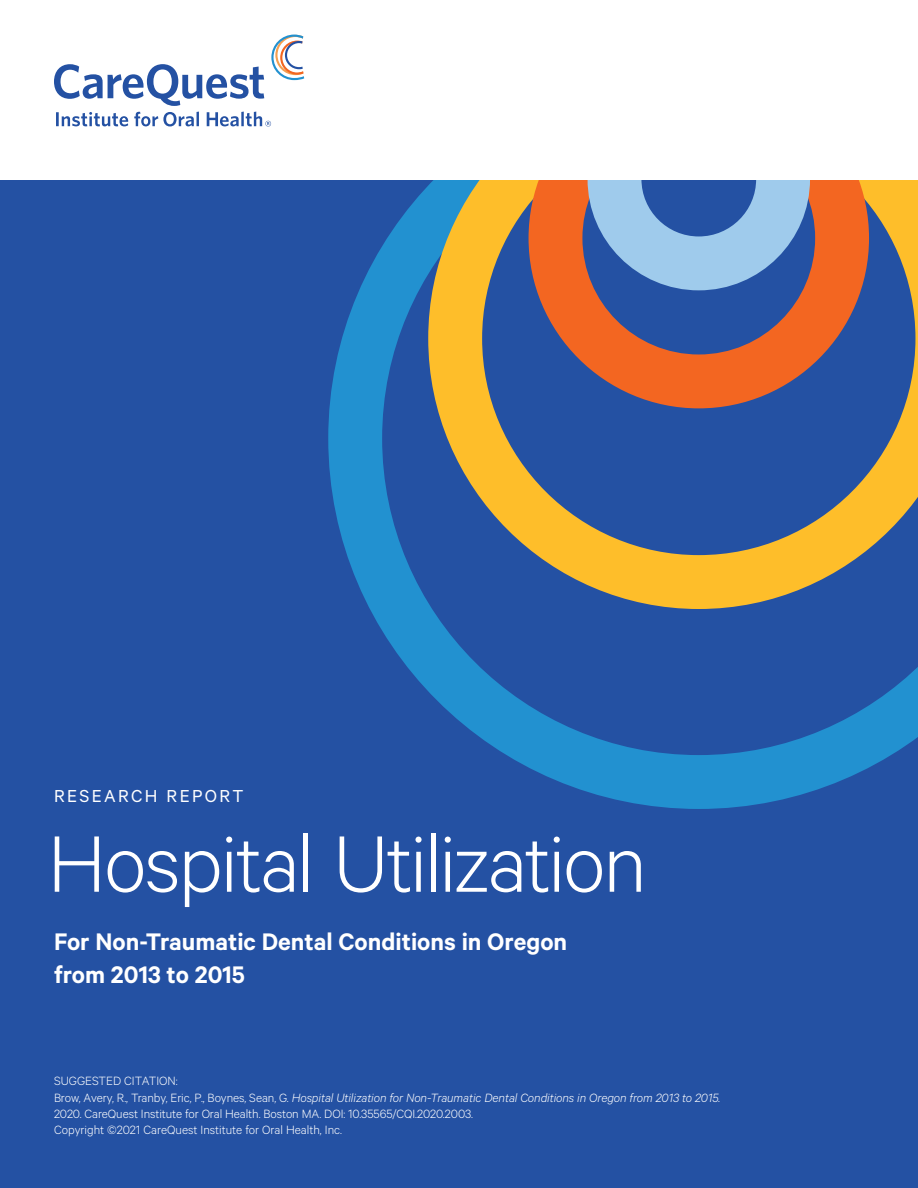
<style>
.page{position:relative;width:918px;height:1188px;background:#fff}
.page>*{position:absolute;margin:0;border:0;box-sizing:border-box;transform-origin:0 0}
.t1{font:300 90px "Calibre";letter-spacing:-.025em;color:#fff}
.t2{font:600 27px/32.4px "Calibre";color:#fff}
.t3{font:19.5px "Calibre";letter-spacing:.12em;color:#fff}
.t4{font:300 13.5px/16.2px "Calibre";letter-spacing:-.005em;color:#fff}
.s1{font-style:italic}
</style>
<div class="page">
<div style="left:0;top:181px;width:918px;height:1007px;background:#2451a3"></div>
<svg style="left:56px;top:112px;width:72px;height:14px"></svg>
<svg style="left:134px;top:112px;width:65px;height:14px"></svg>
<svg style="left:271px;top:35px;width:33px;height:45px"></svg>
<svg style="left:54px;top:64px;width:210px;height:42px"></svg>
<svg style="left:207px;top:112px;width:64px;height:15px"></svg>
<svg style="left:328px;top:186px;width:590px;height:623px"></svg>
<svg style="left:428px;top:181px;width:490px;height:428px"></svg>
<svg style="left:529px;top:181px;width:340px;height:227px;fill:#f36621"></svg>
<svg style="left:588px;top:181px;width:222px;height:109px"></svg>
<h3 class="t3" style="left:54px;top:785px;width:191px">RESEARCH REPORT</h3>
<h1 class="t1" style="left:48px;top:811px;width:601px">Hospital Utilization</h1>
<h2 class="t2" style="left:54px;top:925px;width:515px">For Non-Traumatic Dental Conditions in Oregon from 2013 to 2015</h2>
<p class="t4" style="left:54px;top:1073px;width:668px">SUGGESTED CITATION:<br>Brow, Avery, R., Tranby, Eric, P., Boynes, Sean, G. <span class="s1">Hospital Utilization for Non-Traumatic Dental Conditions in Oregon from 2013 to 2015.<br></span>2020. CareQuest Institute for Oral Health. Boston MA. DOI: 10.35565/CQI.2020.2003.<br>Copyright ©2021 CareQuest Institute for Oral Health, Inc.</p>
</div>
